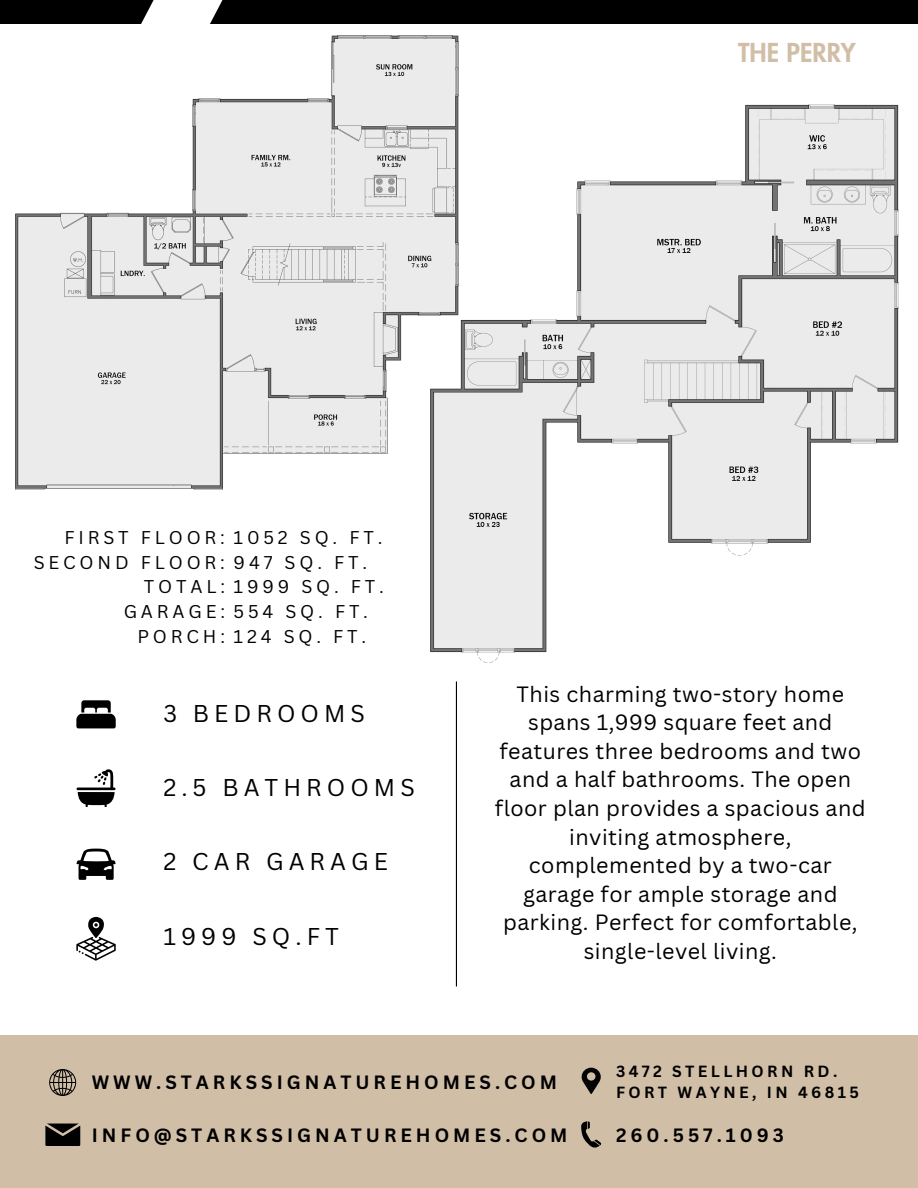
<style>
.page{position:relative;width:918px;height:1188px;background:#fff}
.page>*{position:absolute;margin:0;border:0;box-sizing:border-box;transform-origin:0 0}
.t1{font:800 25.5px "Futura LT Pro";color:#d1bea7}
.t2{font:23.7px "Canva Sans";letter-spacing:.21em;color:#000}
.t3{font:21.6px/28.7px "Canva Sans";letter-spacing:.02em;color:#000;text-align:center}
.t4{font:700 18.75px "Canva Sans";letter-spacing:.21em;color:#000}
.t5{font:18px/24.8px "Canva Sans";letter-spacing:.215em;color:#000;text-align:right}
.t6{font:700 15.75px/21.3px "Canva Sans";letter-spacing:.215em;color:#000}
</style>
<div class="page">
<svg style="left:77px;top:769px;width:39px;height:38px"></svg>
<svg style="left:76px;top:700px;width:40px;height:28px"></svg>
<svg style="left:76px;top:849px;width:40px;height:31px"></svg>
<svg style="left:76px;top:917px;width:40px;height:44px"></svg>
<hr style="left:456px;top:681px;width:1px;height:306px;background:#000">
<div style="left:0;top:0;width:918px;height:24px;background:#000"></div>
<div style="left:0;top:1035px;width:918px;height:153px;background:#d1bea7"></div>
<svg style="left:141px;top:0;width:82px;height:24px;background:#d6d6d6"></svg>
<svg style="left:581px;top:1121px;width:20px;height:27px"></svg>
<svg style="left:45px;top:1124px;width:35px;height:22px"></svg>
<svg style="left:582px;top:1068px;width:19px;height:26px"></svg>
<svg style="left:49px;top:1069px;width:27px;height:27px"></svg>
<img style="left:430px;top:105px;width:468px;height:558px">
<img style="left:15px;top:35px;width:443px;height:455px">
<h2 class="t1" style="left:738px;top:41px;width:119px">THE PERRY</h2>
<h2 class="t5" style="left:34px;top:525px;width:193px">FIRST FLOOR:<br>SECOND FLOOR:<br>TOTAL:<br>GARAGE:<br>PORCH:</h2>
<h3 class="t5" style="left:234px;top:525px;width:152px;text-align:left">1052 SQ. FT.<br>947 SQ. FT.<br>1999 SQ. FT.<br>554 SQ. FT.<br>124 SQ. FT.</h3>
<h5 class="t2" style="left:163px;top:696px;width:203px">3 BEDROOMS</h5>
<p class="t2" style="left:163px;top:771px;width:253px">2.5 BATHROOMS</p>
<p class="t2" style="left:163px;top:845px;width:226px">2 CAR GARAGE</p>
<p class="t2" style="left:163px;top:919px;width:177px">1999 SQ.FT</p>
<h5 class="t3" style="left:495px;top:679px;width:372px">This charming two-story home spans 1,999 square feet and features three bedrooms and two and a half bathrooms. The open floor plan provides a spacious and inviting atmosphere, complemented by a two-car garage for ample storage and parking. Perfect for comfortable, single-level living.</h5>
<h2 class="t4" style="left:92px;top:1069px;width:467px">WWW.STARKSSIGNATUREHOMES.COM</h2>
<h2 class="t4" style="left:92px;top:1122px;width:477px">INFO@STARKSSIGNATUREHOMES.COM</h2>
<p class="t6" style="left:616px;top:1060px;width:244px">3472 STELLHORN RD.<br>FORT WAYNE, IN 46815</p>
<p class="t4" style="left:616px;top:1122px;width:169px">260.557.1093</p>
</div>
